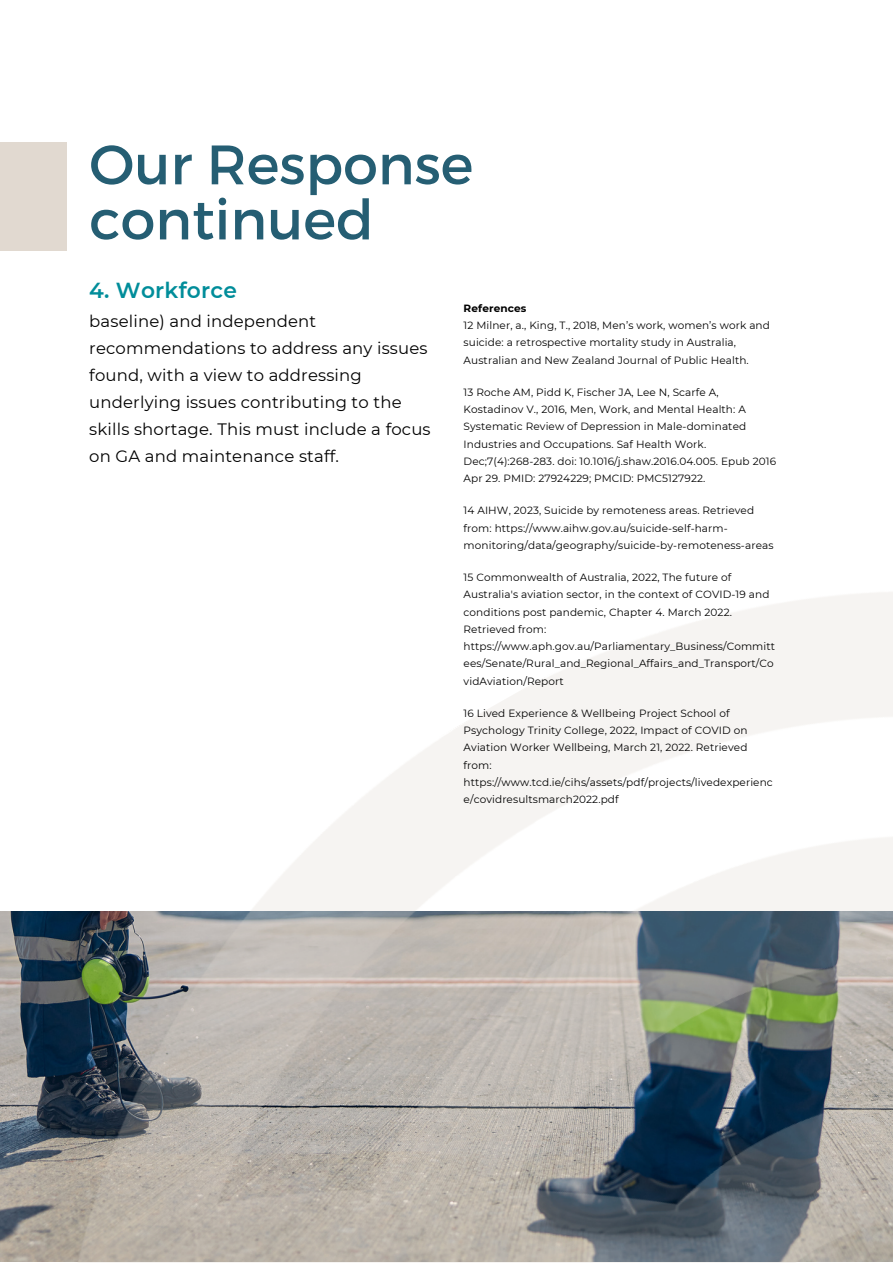
<style>
.page{position:relative;width:893px;height:1264px;background:#fff}
.page>*{position:absolute;margin:0;border:0;box-sizing:border-box;transform-origin:0 0}
.t1{font:55.5px/55.1px "Montserrat";color:#255e73}
.t2{font:600 21.75px "Montserrat";letter-spacing:.01em;color:#008d9a}
.t3{font:16.5px/27px "Montserrat";letter-spacing:.01em;color:#000}
.t4{font:10.5px/17.2px "Montserrat";letter-spacing:.01em;color:#000}
.t5{font:700 10.5px "Montserrat";letter-spacing:.01em;color:#000}
</style>
<div class="page">
<img style="left:0;top:592px;width:892px;height:670px">
<div style="left:0;top:142px;width:67px;height:108px;background:#e1d9d0"></div>
<p class="t1" style="left:89px;top:134px;width:385px">Our Response continued</p>
<p class="t2" style="left:89px;top:277px;width:149px">4. Workforce</p>
<p class="t3" style="left:89px;top:308px;width:343px">baseline) and independent recommendations to address any issues found, with a view to addressing underlying issues contributing to the skills shortage. This must include a focus on GA and maintenance staff.</p>
<p class="t5" style="left:463px;top:302px;width:64px">References</p>
<p class="t4" style="left:463px;top:317px;width:308px">12 Milner, a., King, T., 2018, Men’s work, women’s work and suicide: a retrospective mortality study in Australia,<br>Australian and New Zealand Journal of Public Health.</p>
<p class="t4" style="left:463px;top:383px;width:314px">13 Roche AM, Pidd K, Fischer JA, Lee N, Scarfe A, Kostadinov V., 2016, Men, Work, and Mental Health: A Systematic Review of Depression in Male-dominated Industries and Occupations. Saf Health Work.<br>Dec;7(4):268-283. doi: 10.1016/j.shaw.2016.04.005. Epub 2016<br>Apr 29. PMID: 27924229; PMCID: PMC5127922.</p>
<p class="t4" style="left:463px;top:502px;width:311px">14 AIHW, 2023, Suicide by remoteness areas. Retrieved from: https://www.aihw.gov.au/suicide-self-harm&shy;monitoring/data/geography/suicide-by-remoteness-areas</p>
<p class="t4" style="left:463px;top:568px;width:313px">15 Commonwealth of Australia, 2022, The future of Australia's aviation sector, in the context of COVID-19 and conditions post pandemic, Chapter 4. March 2022.<br>Retrieved from: https://www.aph.gov.au/Parliamentary_Business/Committ ees/Senate/Rural_and_Regional_Affairs_and_Transport/Co vidAviation/Report</p>
<p class="t4" style="left:463px;top:704px;width:311px">16 Lived Experience &amp; Wellbeing Project School of Psychology Trinity College, 2022, Impact of COVID on Aviation Worker Wellbeing, March 21, 2022. Retrieved from: https://www.tcd.ie/cihs/assets/pdf/projects/livedexperienc e/covidresultsmarch2022.pdf</p>
</div>
